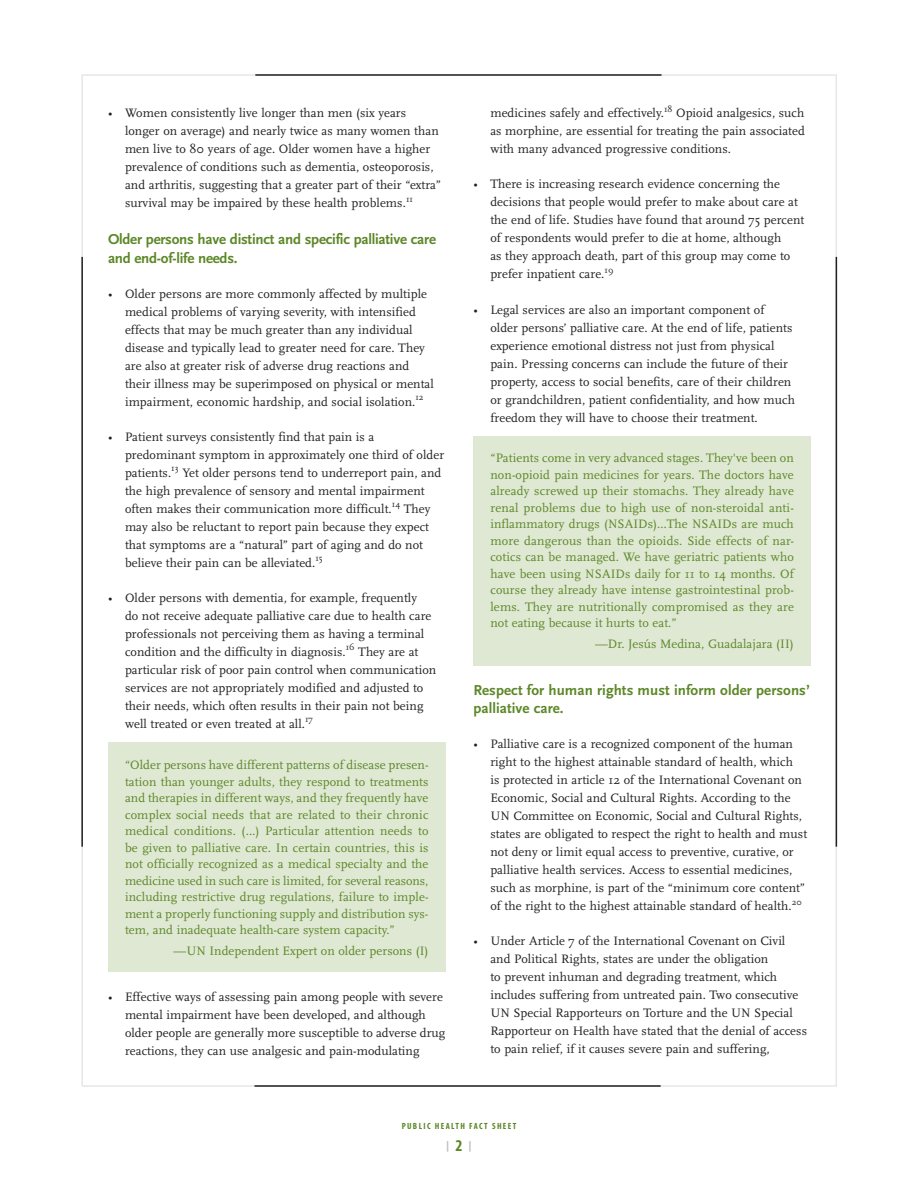
<style>
.page{position:relative;width:918px;height:1188px;background:#fff}
.page>*{position:absolute;margin:0;border:0;box-sizing:border-box;transform-origin:0 0}
.t1{font:700 15px/18.8px "Scala Sans";letter-spacing:-.015em;color:#5c8727}
.t2{font:700 15px/18px "Scala Sans";letter-spacing:.005em;color:#5c8727}
.t3{font:12.75px/18px "Scala";letter-spacing:.005em;color:#231f20}
.t4{font:12.75px/16.5px "Scala";letter-spacing:.005em;color:#5c8727;text-align:justify}
.t5{font:900 10.5px "Myriad Pro";color:#bcbdc0}
.t6{font:700 condensed 9px "Myriad Pro";letter-spacing:.15em;color:#5c8727}
.s1{font-weight:700;font-stretch:condensed;font-size:16.5px;color:#5c8727}
</style>
<div class="page">
<hr style="left:255px;top:74px;width:407px;height:2px;background:#231f20">
<hr style="left:255px;top:1085px;width:406px;height:2px;background:#231f20">
<hr style="left:836px;top:257px;width:1px;height:590px;background:#231f20">
<hr style="left:81px;top:257px;width:2px;height:590px;background:#231f20">
<div style="left:108px;top:743px;width:338px;height:229px;background:#dfe8d3"></div>
<div style="left:473px;top:436px;width:338px;height:229px;background:#dfe8d3"></div>
<p class="t3" style="left:125px;top:105px;width:318px;text-indent:-17px">• Women consistently live longer than men (six years longer on average) and nearly twice as many women than men live to 80 years of age. Older women have a higher prevalence of conditions such as dementia, osteoporosis, and arthritis, suggesting that a greater part of their “extra” survival may be impaired by these health problems.<sup>11</sup></p>
<p class="t1" style="left:108px;top:231px;width:330px">Older persons have distinct and specific palliative care and end-of-life needs.</p>
<p class="t3" style="left:125px;top:286px;width:310px;text-indent:-17px">• Older persons are more commonly affected by multiple medical problems of varying severity, with intensified effects that may be much greater than any individual disease and typically lead to greater need for care. They are also at greater risk of adverse drug reactions and their illness may be superimposed on physical or mental impairment, economic hardship, and social isolation.<sup>12</sup></p>
<p class="t3" style="left:125px;top:429px;width:321px;text-indent:-17px">• Patient surveys consistently find that pain is a predominant symptom in approximately one third of older patients.<sup>13</sup> Yet older persons tend to underreport pain, and the high prevalence of sensory and mental impairment often makes their communication more difficult.<sup>14</sup> They may also be reluctant to report pain because they expect that symptoms are a “natural” part of aging and do not believe their pain can be alleviated.<sup>15</sup></p>
<p class="t3" style="left:125px;top:590px;width:313px;text-indent:-17px">• Older persons with dementia, for example, frequently<br>do not receive adequate palliative care due to health care professionals not perceiving them as having a terminal condition and the difficulty in diagnosis.<sup>16</sup> They are at particular risk of poor pain control when communication services are not appropriately modified and adjusted to their needs, which often results in their pain not being well treated or even treated at all.<sup>17</sup></p>
<p class="t4" style="left:125px;top:757px;width:305px">“Older persons have different patterns of disease presen&shy;tation than younger adults, they respond to treatments and therapies in different ways, and they frequently have complex social needs that are related to their chronic medical conditions. (…) Particular attention needs to be given to palliative care. In certain countries, this is not officially recognized as a medical specialty and the medicine used in such care is limited, for several reasons, including restrictive drug regulations, failure to imple&shy;ment a properly functioning supply and distribution sys&shy;tem, and inadequate health-care system capacity.”</p>
<p class="t4" style="left:174px;top:943px;width:256px">—UN Independent Expert on older persons (I)</p>
<p class="t3" style="left:125px;top:988px;width:322px;text-indent:-17px">• Effective ways of assessing pain among people with severe mental impairment have been developed, and although older people are generally more susceptible to adverse drug reactions, they can use analgesic and pain-modulating</p>
<p class="t3" style="left:490px;top:105px;width:316px;text-align:justify">medicines safely and effectively.<sup>18</sup> Opioid analgesics, such as morphine, are essential for treating the pain associated with many advanced progressive conditions.</p>
<p class="t3" style="left:490px;top:176px;width:315px;text-indent:-17px">• There is increasing research evidence concerning the decisions that people would prefer to make about care at the end of life. Studies have found that around 75 percent of respondents would prefer to die at home, although<br>as they approach death, part of this group may come to prefer inpatient care.<sup>19</sup></p>
<p class="t3" style="left:490px;top:301px;width:306px;text-indent:-17px">• Legal services are also an important component of older persons’ palliative care. At the end of life, patients experience emotional distress not just from physical pain. Pressing concerns can include the future of their property, access to social benefits, care of their children or grandchildren, patient confidentiality, and how much freedom they will have to choose their treatment.</p>
<p class="t4" style="left:490px;top:451px;width:305px">“Patients come in very advanced stages. They've been on non-opioid pain medicines for years. The doctors have already screwed up their stomachs. They already have renal problems due to high use of non-steroidal anti&shy;inflammatory drugs (NSAIDs)…The NSAIDs are much more dangerous than the opioids. Side effects of nar&shy;cotics can be managed. We have geriatric patients who have been using NSAIDs daily for 11 to 14 months. Of course they already have intense gastrointestinal prob&shy;lems. They are nutritionally compromised as they are not eating because it hurts to eat.”</p>
<p class="t4" style="left:595px;top:637px;width:200px">—Dr. Jesús Medina, Guadalajara (II)</p>
<p class="t2" style="left:473px;top:683px;width:338px">Respect for human rights must inform older persons’ palliative care.</p>
<p class="t3" style="left:490px;top:736px;width:318px;text-indent:-17px">• Palliative care is a recognized component of the human right to the highest attainable standard of health, which<br>is protected in article 12 of the International Covenant on Economic, Social and Cultural Rights. According to the UN Committee on Economic, Social and Cultural Rights, states are obligated to respect the right to health and must not deny or limit equal access to preventive, curative, or palliative health services. Access to essential medicines, such as morphine, is part of the “minimum core content” of the right to the highest attainable standard of health.<sup>20</sup></p>
<p class="t3" style="left:490px;top:933px;width:318px;text-indent:-17px">• Under Article 7 of the International Covenant on Civil and Political Rights, states are under the obligation<br>to prevent inhuman and degrading treatment, which includes suffering from untreated pain. Two consecutive UN Special Rapporteurs on Torture and the UN Special Rapporteur on Health have stated that the denial of access to pain relief, if it causes severe pain and suffering,</p>
<p class="t6" style="left:402px;top:1123px;width:116px">PUBLIC HEALTH FACT SHEET</p>
<p class="t5" style="left:446px;top:1142px;width:27px">|<span class="s1">2</span>|</p>
</div>
